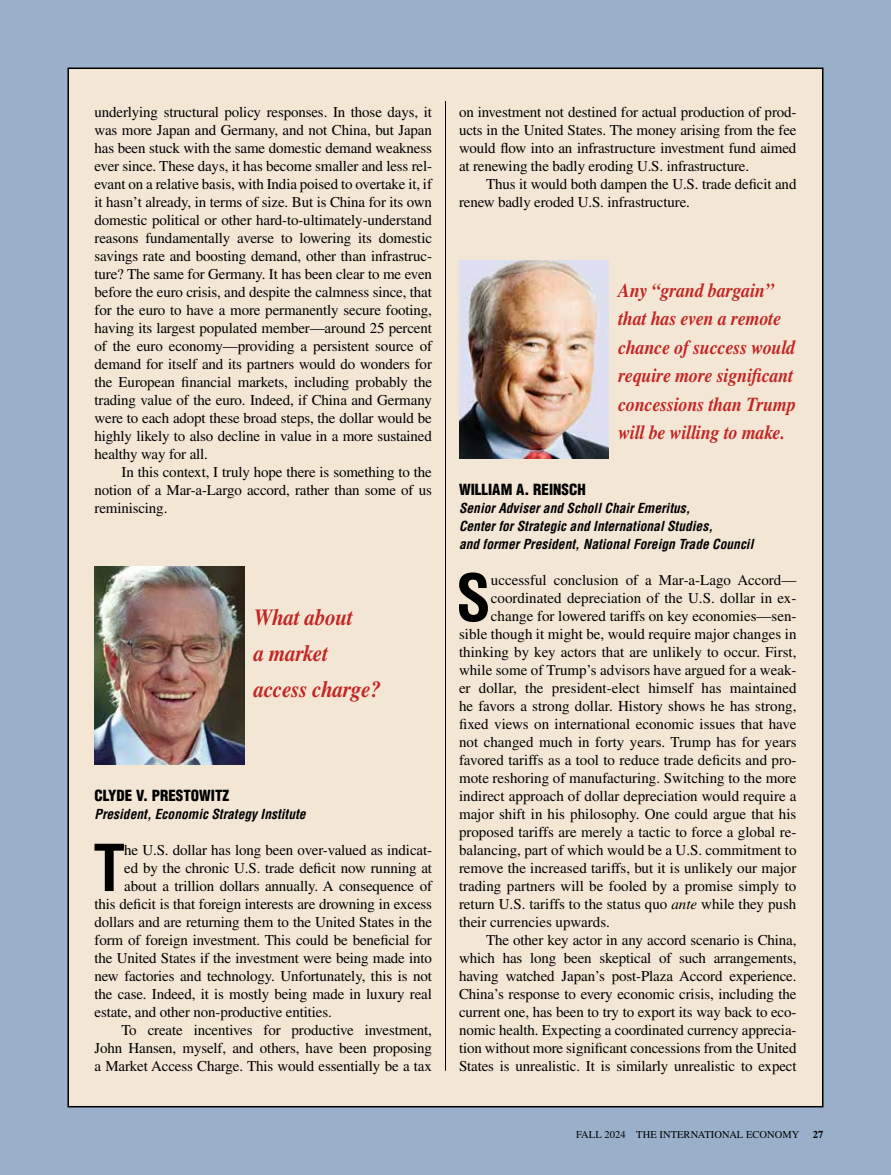
<style>
.page{position:relative;width:891px;height:1175px;background:#fff}
.page>*{position:absolute;margin:0;border:0;box-sizing:border-box;transform-origin:0 0}
.t1{font:700 condensed 63px "Helvetica LT Std";color:#000}
.t2{font:italic 700 23.1px/36px "Times LT Std";letter-spacing:-.01em;color:#c12624;scale:.91 1}
.t3{font:italic 700 19.8px/28.5px "Times LT Std";letter-spacing:-.01em;color:#c12624;scale:.91 1}
.t4{font:15px/18px "Times LT Std";letter-spacing:-.01em;color:#000;text-align:justify}
.t5{font:900 condensed 15px "Helvetica LT Std";color:#000}
.t6{font:italic 700 condensed 13.5px/18px "Helvetica LT Std";color:#000}
.t7{font:10.5px "Times LT Std";letter-spacing:.005em;color:#000}
.t8{font:700 10.5px "Times LT Std";color:#000}
.s1{font-style:italic}
</style>
<div class="page">
<div style="left:0;top:0;width:891px;height:1174px;background:#9aafca"></div>
<div style="left:68px;top:68px;width:755px;height:1038px;background:#f4e6d5"></div>
<img style="left:94px;top:567px;width:150px;height:198px">
<img style="left:459px;top:261px;width:150px;height:198px">
<hr style="left:445px;top:101px;width:1px;height:969px;background:#000">
<p class="t4" style="left:94px;top:103px;width:339px">underlying structural policy responses. In those days, it was more Japan and Germany, and not China, but Japan has been stuck with the same domestic demand weakness ever since. These days, it has become smaller and less rel&shy;evant on a relative basis, with India poised to overtake it, if it hasn’t already, in terms of size. But is China for its own domestic political or other hard-to-ultimately-understand reasons fundamentally averse to lowering its domestic savings rate and boosting demand, other than infrastruc&shy;ture? The same for Germany. It has been clear to me even before the euro crisis, and despite the calmness since, that for the euro to have a more permanently secure footing, having its largest populated member—around 25 percent of the euro economy—providing a persistent source of demand for itself and its partners would do wonders for the European financial markets, including probably the trading value of the euro. Indeed, if China and Germany were to each adopt these broad steps, the dollar would be highly likely to also decline in value in a more sustained healthy way for all.</p>
<p class="t4" style="left:94px;top:463px;width:339px;text-indent:27px">In this context, I truly hope there is something to the notion of a Mar-a-Largo accord, rather than some of us reminiscing.</p>
<h2 class="t2" style="left:254px;top:599px;width:141px">What about<br>a market access charge?</h2>
<p class="t5" style="left:94px;top:786px;width:136px">CLYDE V. PRESTOWITZ</p>
<p class="t6" style="left:94px;top:805px;width:213px">President, Economic Strategy Institute</p>
<h1 class="t1" style="left:93px;top:828px;width:33px">T</h1>
<p class="t4" style="left:124px;top:841px;width:309px">he U.S. dollar has long been over-valued as indicat-</p>
<p class="t4" style="left:124px;top:859px;width:309px">ed by the chronic U.S. trade deficit now running at</p>
<p class="t4" style="left:124px;top:877px;width:309px">about a trillion dollars annually. A consequence of</p>
<p class="t4" style="left:95px;top:895px;width:339px">this deficit is that foreign interests are drowning in excess</p>
<p class="t4" style="left:95px;top:913px;width:339px">dollars and are returning them to the United States in the</p>
<p class="t4" style="left:95px;top:931px;width:339px">form of foreign investment. This could be beneficial for</p>
<p class="t4" style="left:95px;top:949px;width:339px">the United States if the investment were being made into</p>
<p class="t4" style="left:95px;top:967px;width:339px">new factories and technology. Unfortunately, this is not</p>
<p class="t4" style="left:95px;top:985px;width:339px">the case. Indeed, it is mostly being made in luxury real</p>
<p class="t4" style="left:95px;top:1003px;width:239px">estate, and other non-productive entities.</p>
<p class="t4" style="left:122px;top:1021px;width:312px">To create incentives for productive investment,</p>
<p class="t4" style="left:95px;top:1039px;width:339px">John Hansen, myself, and others, have been proposing</p>
<p class="t4" style="left:95px;top:1057px;width:339px">a Market Access Charge. This would essentially be a tax</p>
<p class="t4" style="left:459px;top:103px;width:339px">on investment not destined for actual production of prod&shy;ucts in the United States. The money arising from the fee would flow into an infrastructure investment fund aimed at renewing the badly eroding U.S. infrastructure.</p>
<p class="t4" style="left:459px;top:175px;width:339px;text-indent:27px">Thus it would both dampen the U.S. trade deficit and renew badly eroded U.S. infrastructure.</p>
<h3 class="t3" style="left:618px;top:275px;width:197px">Any “grand bargain” that has even a remote chance of success would require more significant concessions than Trump will be willing to make.</h3>
<p class="t5" style="left:459px;top:480px;width:128px">WILLIAM A. REINSCH</p>
<p class="t6" style="left:459px;top:499px;width:296px">Senior Adviser and Scholl Chair Emeritus,<br>Center for Strategic and International Studies,<br>and former President, National Foreign Trade Council</p>
<h1 class="t1" style="left:456px;top:558px;width:37px">S</h1>
<p class="t4" style="left:491px;top:571px;width:307px">uccessful conclusion of a Mar-a-Lago Accord—</p>
<p class="t4" style="left:491px;top:589px;width:307px">coordinated depreciation of the U.S. dollar in ex-</p>
<p class="t4" style="left:491px;top:607px;width:307px">change for lowered tariffs on key economies—sen-</p>
<p class="t4" style="left:459px;top:625px;width:339px">sible though it might be, would require major changes in</p>
<p class="t4" style="left:459px;top:643px;width:339px">thinking by key actors that are unlikely to occur. First,</p>
<p class="t4" style="left:459px;top:661px;width:339px">while some of Trump’s advisors have argued for a weak-</p>
<p class="t4" style="left:459px;top:679px;width:339px">er dollar, the president-elect himself has maintained</p>
<p class="t4" style="left:459px;top:697px;width:339px">he favors a strong dollar. History shows he has strong,</p>
<p class="t4" style="left:459px;top:715px;width:339px">fixed views on international economic issues that have</p>
<p class="t4" style="left:459px;top:733px;width:339px">not changed much in forty years. Trump has for years</p>
<p class="t4" style="left:459px;top:751px;width:339px">favored tariffs as a tool to reduce trade deficits and pro-</p>
<p class="t4" style="left:459px;top:769px;width:339px">mote reshoring of manufacturing. Switching to the more</p>
<p class="t4" style="left:459px;top:787px;width:339px">indirect approach of dollar depreciation would require a</p>
<p class="t4" style="left:459px;top:805px;width:339px">major shift in his philosophy. One could argue that his</p>
<p class="t4" style="left:459px;top:823px;width:339px">proposed tariffs are merely a tactic to force a global re-</p>
<p class="t4" style="left:459px;top:841px;width:339px">balancing, part of which would be a U.S. commitment to</p>
<p class="t4" style="left:459px;top:859px;width:339px">remove the increased tariffs, but it is unlikely our major</p>
<p class="t4" style="left:459px;top:877px;width:339px">trading partners will be fooled by a promise simply to</p>
<p class="t4" style="left:459px;top:895px;width:339px">return U.S. tariffs to the status quo <span class="s1">ante</span> while they push</p>
<p class="t4" style="left:459px;top:913px;width:153px">their currencies upwards.</p>
<p class="t4" style="left:486px;top:931px;width:312px">The other key actor in any accord scenario is China,</p>
<p class="t4" style="left:459px;top:949px;width:339px">which has long been skeptical of such arrangements,</p>
<p class="t4" style="left:459px;top:967px;width:339px">having watched Japan’s post-Plaza Accord experience.</p>
<p class="t4" style="left:459px;top:985px;width:339px">China’s response to every economic crisis, including the</p>
<p class="t4" style="left:459px;top:1003px;width:339px">current one, has been to try to export its way back to eco-</p>
<p class="t4" style="left:459px;top:1021px;width:339px">nomic health. Expecting a coordinated currency apprecia-</p>
<p class="t4" style="left:459px;top:1039px;width:339px">tion without more significant concessions from the United</p>
<p class="t4" style="left:459px;top:1057px;width:339px">States is unrealistic. It is similarly unrealistic to expect</p>
<p class="t7" style="left:576px;top:1128px;width:225px">FALL 2024 THE INTERNATIONAL ECONOMY</p>
<p class="t8" style="left:813px;top:1128px;width:12px">27</p>
</div>
